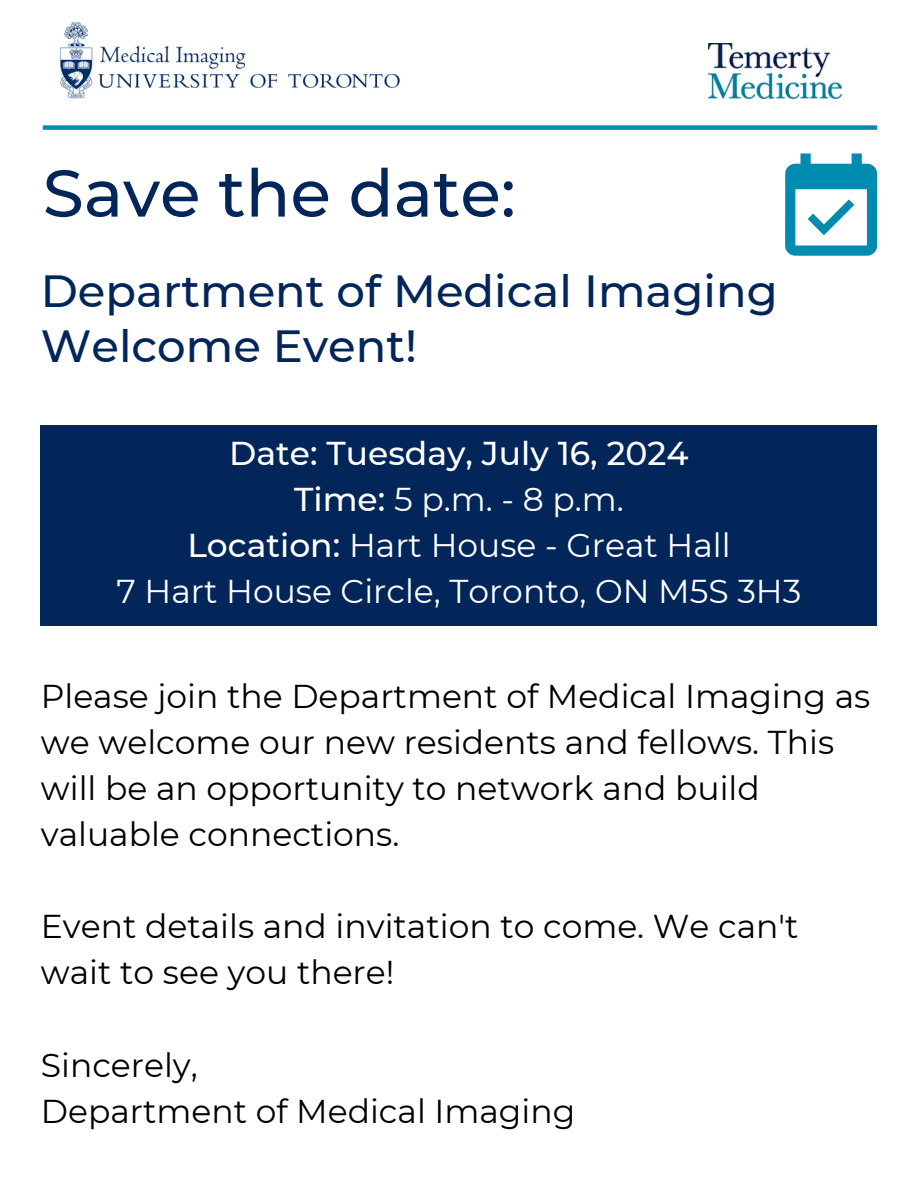
<style>
.page{position:relative;width:918px;height:1188px;background:#fff}
.page>*{position:absolute;margin:0;border:0;box-sizing:border-box;transform-origin:0 0}
.t1{font:500 66px "Montserrat";color:#03265a}
.t2{font:500 45px/55.2px "Montserrat";color:#03265a}
.t3{font:33px/46.2px "Montserrat";color:#000}
.t4{font:33px "Montserrat";color:#fff}
.t5{font:500 33px "Montserrat";color:#fff}
.s1{font-weight:500}
</style>
<div class="page">
<img style="left:60px;top:21px;width:340px;height:78px">
<div style="left:41px;top:425px;width:836px;height:200px;background:#03265a"></div>
<svg style="left:785px;top:153px;width:92px;height:103px"></svg>
<img style="left:708px;top:43px;width:133px;height:55px">
<div style="left:43px;top:125px;width:834px;height:5px;background:#008bb0"></div>
<h1 class="t1" style="left:43px;top:153px;width:475px">Save the date:</h1>
<p class="t2" style="left:41px;top:263px;width:738px">Department of Medical Imaging<br>Welcome Event!</p>
<p class="t5" style="left:229px;top:433px;width:461px">Date: Tuesday, July 16, 2024</p>
<h2 class="t4" style="left:294px;top:479px;width:331px"><span class="s1">Time:</span> 5 p.m. - 8 p.m.</h2>
<p class="t4" style="left:187px;top:525px;width:545px"><span class="s1">Location:</span> Hart House - Great Hall</p>
<p class="t4" style="left:117px;top:571px;width:686px">7 Hart House Circle, Toronto, ON M5S 3H3</p>
<p class="t3" style="left:41px;top:673px;width:831px">Please join the Department of Medical Imaging as we welcome our new residents and fellows. This will be an opportunity to network and build valuable connections.</p>
<p class="t3" style="left:41px;top:903px;width:759px">Event details and invitation to come. We can't wait to see you there!</p>
<p class="t3" style="left:41px;top:1042px;width:158px">Sincerely,</p>
<p class="t3" style="left:41px;top:1088px;width:536px">Department of Medical Imaging</p>
</div>
